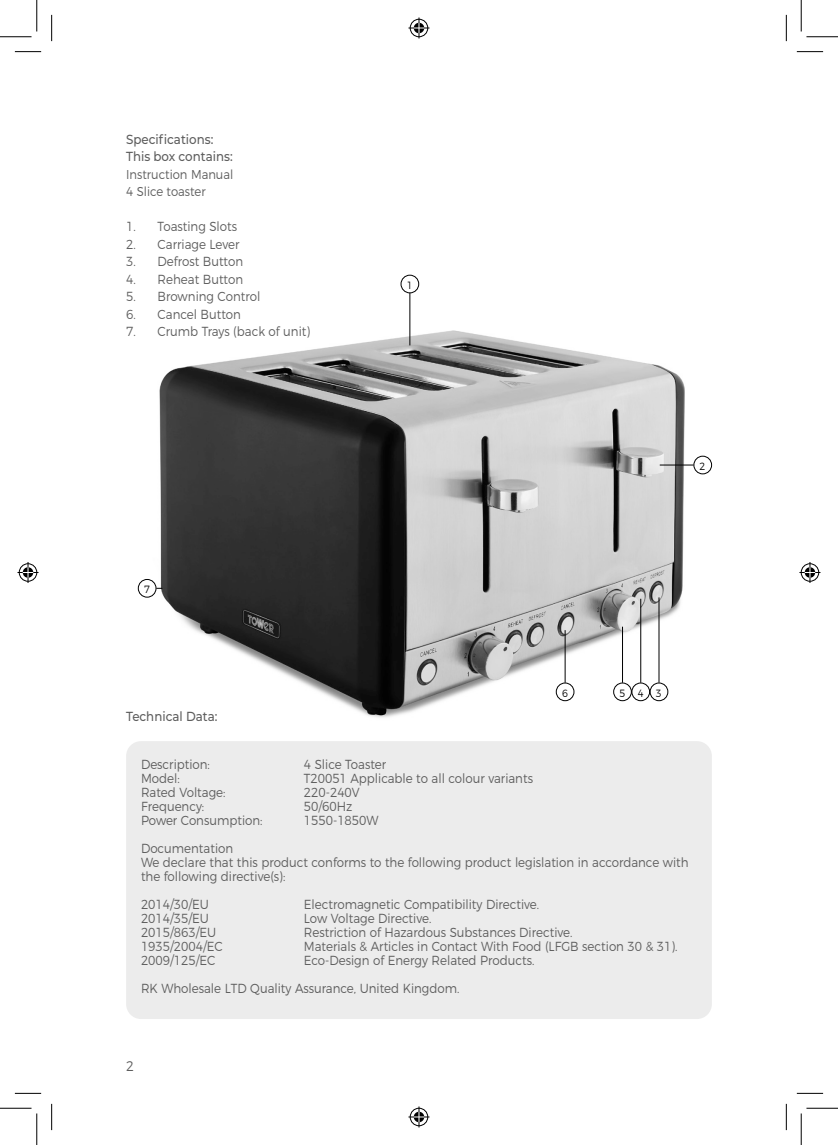
<style>
.page{position:relative;width:838px;height:1145px;background:#fff}
.page>*{position:absolute;margin:0;border:0;box-sizing:border-box;transform-origin:0 0}
.t1{font:300 14px "Montserrat";color:#5d5d5d;scale:.9 1}
._90{font:300 13.12px/14px "Montserrat";color:#5d5d5d;scale:.9 1}
._90-2{font:500 13.12px "Montserrat";color:#5d5d5d;scale:.9 1}
._90-3{font:300 12.78px "Montserrat";color:#5d5d5d;scale:.9 1}
.t2{font:300 10.5px "Montserrat";color:#000;scale:.9 1}
</style>
<div class="page">
<img style="left:137px;top:275px;width:574px;height:477px">
<div style="left:138px;top:579px;width:18px;height:18px;border:1px solid #000;border-radius:50%"></div>
<div style="left:693px;top:456px;width:18px;height:18px;border:1px solid #000;border-radius:50%"></div>
<hr style="left:659px;top:465px;width:34px;height:1px;background:#000">
<div style="left:400px;top:275px;width:19px;height:18px;border:1px solid #000;border-radius:50%"></div>
<hr style="left:409px;top:293px;width:1px;height:52px;background:#000">
<div style="left:556px;top:683px;width:18px;height:18px;border:1px solid #000;border-radius:50%"></div>
<hr style="left:564px;top:630px;width:1px;height:53px;background:#000">
<div style="left:613px;top:683px;width:18px;height:18px;border:1px solid #000;border-radius:50%"></div>
<hr style="left:622px;top:627px;width:1px;height:56px;background:#000">
<div style="left:631px;top:683px;width:18px;height:18px;border:1px solid #000;border-radius:50%"></div>
<hr style="left:640px;top:599px;width:1px;height:84px;background:#000">
<div style="left:649px;top:683px;width:19px;height:18px;border:1px solid #000;border-radius:50%"></div>
<hr style="left:658px;top:597px;width:1px;height:86px;background:#000">
<div style="left:126px;top:741px;width:585px;height:278px;background:#ececec;border-radius:15px"></div>
<svg style="left:15px;top:51px;width:26px;height:1px"></svg>
<svg style="left:796px;top:51px;width:27px;height:1px"></svg>
<svg style="left:15px;top:1093px;width:26px;height:1px"></svg>
<svg style="left:796px;top:1093px;width:27px;height:1px"></svg>
<svg style="left:51px;top:15px;width:1px;height:26px"></svg>
<svg style="left:51px;top:1104px;width:1px;height:26px"></svg>
<svg style="left:786px;top:15px;width:1px;height:26px"></svg>
<svg style="left:786px;top:1104px;width:1px;height:26px"></svg>
<hr style="left:0;top:36px;width:32px;height:1px;background:#000">
<hr style="left:806px;top:36px;width:31px;height:1px;background:#000">
<hr style="left:0;top:1108px;width:32px;height:1px;background:#000">
<hr style="left:806px;top:1108px;width:31px;height:1px;background:#000">
<hr style="left:36px;top:0;width:1px;height:31px;background:#000">
<hr style="left:36px;top:1113px;width:1px;height:32px;background:#000">
<hr style="left:800px;top:0;width:1px;height:31px;background:#000">
<hr style="left:800px;top:1113px;width:1px;height:32px;background:#000">
<svg style="left:408px;top:18px;width:21px;height:21px"></svg>
<svg style="left:408px;top:1106px;width:21px;height:21px"></svg>
<svg style="left:18px;top:562px;width:21px;height:21px"></svg>
<svg style="left:799px;top:562px;width:21px;height:21px"></svg>
<p class="_90-2" style="left:126px;top:130px;width:98px">Specifications:</p>
<p class="_90-2" style="left:126px;top:147px;width:120px">This box contains:</p>
<p class="_90-3" style="left:126px;top:164px;width:121px">Instruction Manual</p>
<p class="_90-3" style="left:126px;top:182px;width:90px">4 Slice toaster</p>
<p class="_90" style="left:126px;top:218px;width:125px">1. Toasting Slots</p>
<p class="_90" style="left:126px;top:236px;width:127px">2. Carriage Lever</p>
<p class="_90" style="left:126px;top:253px;width:132px">3. Defrost Button</p>
<p class="_90" style="left:126px;top:271px;width:131px">4. Reheat Button</p>
<p class="_90" style="left:126px;top:288px;width:151px">5. Browning Control</p>
<p class="_90" style="left:126px;top:306px;width:129px">6. Cancel Button</p>
<p class="_90" style="left:126px;top:323px;width:206px">7. Crumb Trays (back of unit)</p>
<p class="t2" style="left:407px;top:277px;width:8px">1</p>
<p class="t2" style="left:699px;top:458px;width:8px">2</p>
<p class="t2" style="left:144px;top:581px;width:8px">7</p>
<p class="_90-2" style="left:126px;top:707px;width:103px">Technical Data:</p>
<p class="t2" style="left:562px;top:685px;width:8px">6</p>
<p class="t2" style="left:619px;top:685px;width:8px">5</p>
<p class="t2" style="left:637px;top:685px;width:8px">4</p>
<p class="t2" style="left:655px;top:685px;width:8px">3</p>
<p class="_90" style="left:141px;top:756px;width:78px">Description:</p>
<p class="_90" style="left:304px;top:756px;width:93px">4 Slice Toaster</p>
<p class="_90" style="left:141px;top:770px;width:45px">Model:</p>
<p class="_90" style="left:304px;top:770px;width:256px">T20051 Applicable to all colour variants</p>
<p class="_90" style="left:141px;top:784px;width:95px">Rated Voltage:</p>
<p class="_90" style="left:304px;top:784px;width:64px">220-240V</p>
<p class="_90" style="left:141px;top:798px;width:72px">Frequency:</p>
<p class="_90" style="left:304px;top:798px;width:55px">50/60Hz</p>
<p class="_90" style="left:141px;top:812px;width:136px">Power Consumption:</p>
<p class="_90" style="left:304px;top:812px;width:84px">1550-1850W</p>
<p class="_90" style="left:141px;top:840px;width:104px">Documentation</p>
<p class="_90" style="left:141px;top:854px;width:610px">We declare that this product conforms to the following product legislation in accordance with the following directive(s):</p>
<p class="_90" style="left:141px;top:896px;width:77px">2014/30/EU</p>
<p class="_90" style="left:304px;top:896px;width:263px">Electromagnetic Compatibility Directive.</p>
<p class="_90" style="left:141px;top:910px;width:77px">2014/35/EU</p>
<p class="_90" style="left:304px;top:910px;width:143px">Low Voltage Directive.</p>
<p class="_90" style="left:141px;top:924px;width:85px">2015/863/EU</p>
<p class="_90" style="left:304px;top:924px;width:300px">Restriction of Hazardous Substances Directive.</p>
<p class="_90" style="left:141px;top:938px;width:92px">1935/2004/EC</p>
<p class="_90" style="left:304px;top:938px;width:417px">Materials &amp; Articles in Contact With Food (LFGB section 30 &amp; 31).</p>
<p class="_90" style="left:141px;top:952px;width:84px">2009/125/EC</p>
<p class="_90" style="left:304px;top:952px;width:258px">Eco-Design of Energy Related Products.</p>
<p class="_90" style="left:141px;top:980px;width:355px">RK Wholesale LTD Quality Assurance, United Kingdom.</p>
<p class="t1" style="left:126px;top:1055px;width:10px">2</p>
</div>
